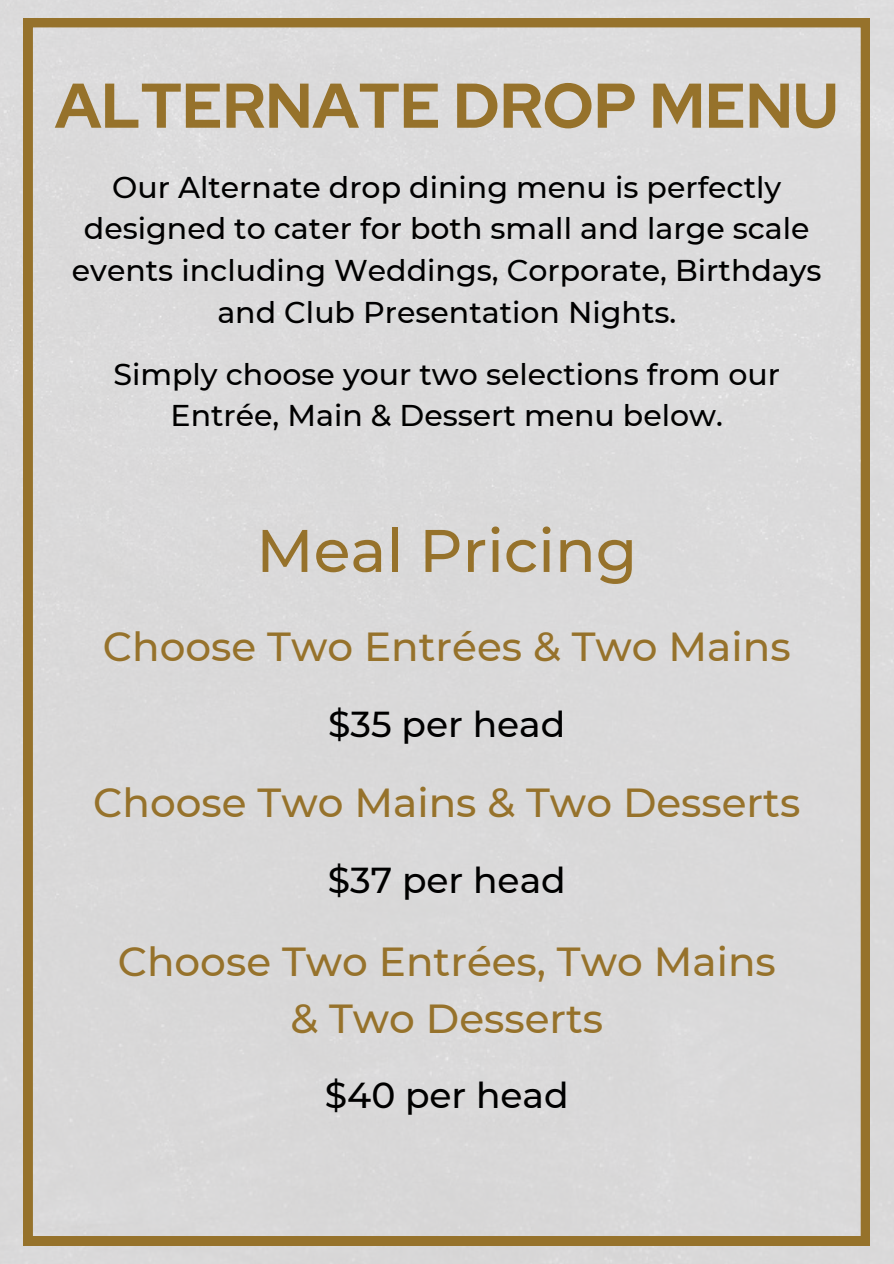
<style>
.page{position:relative;width:894px;height:1264px;background:#fff}
.page>*{position:absolute;margin:0;border:0;box-sizing:border-box;transform-origin:0 0}
.t1{font:700 63px "Red Hat Display";color:#96722b}
.t2{font:500 60px "Montserrat";color:#96722b}
.t3{font:500 40.5px/56.2px "Montserrat";color:#96722b;text-align:center}
.t4{font:500 36px "Montserrat";color:#000}
.t5{font:500 30px/41.7px "Montserrat";color:#000;text-align:center}
</style>
<div class="page">
<div style="left:0;top:0;width:893px;height:1263px;background:#dbdada"></div>
<div style="left:24px;top:18px;width:845px;height:1226px;background:#dadada"></div>
<p class="t1" style="left:55px;top:64px;width:784px">ALTERNATE DROP MENU</p>
<h3 class="t5" style="left:72px;top:166px;width:751px">Our Alternate drop dining menu is perfectly designed to cater for both small and large scale events including Weddings, Corporate, Birthdays and Club Presentation Nights.</h3>
<h4 class="t5" style="left:113px;top:353px;width:668px">Simply choose your two selections from our<br>Entrée, Main &amp; Dessert menu below.</h4>
<h1 class="t2" style="left:256px;top:514px;width:382px">Meal Pricing</h1>
<p class="t3" style="left:103px;top:618px;width:689px">Choose Two Entrées &amp; Two Mains</p>
<h2 class="t4" style="left:328px;top:702px;width:238px">$35 per head</h2>
<h3 class="t3" style="left:93px;top:774px;width:708px">Choose Two Mains &amp; Two Desserts</h3>
<h4 class="t4" style="left:328px;top:858px;width:239px">$37 per head</h4>
<h3 class="t3" style="left:118px;top:933px;width:659px">Choose Two Entrées, Two Mains &amp; Two Desserts</h3>
<h4 class="t4" style="left:325px;top:1073px;width:245px">$40 per head</h4>
</div>
